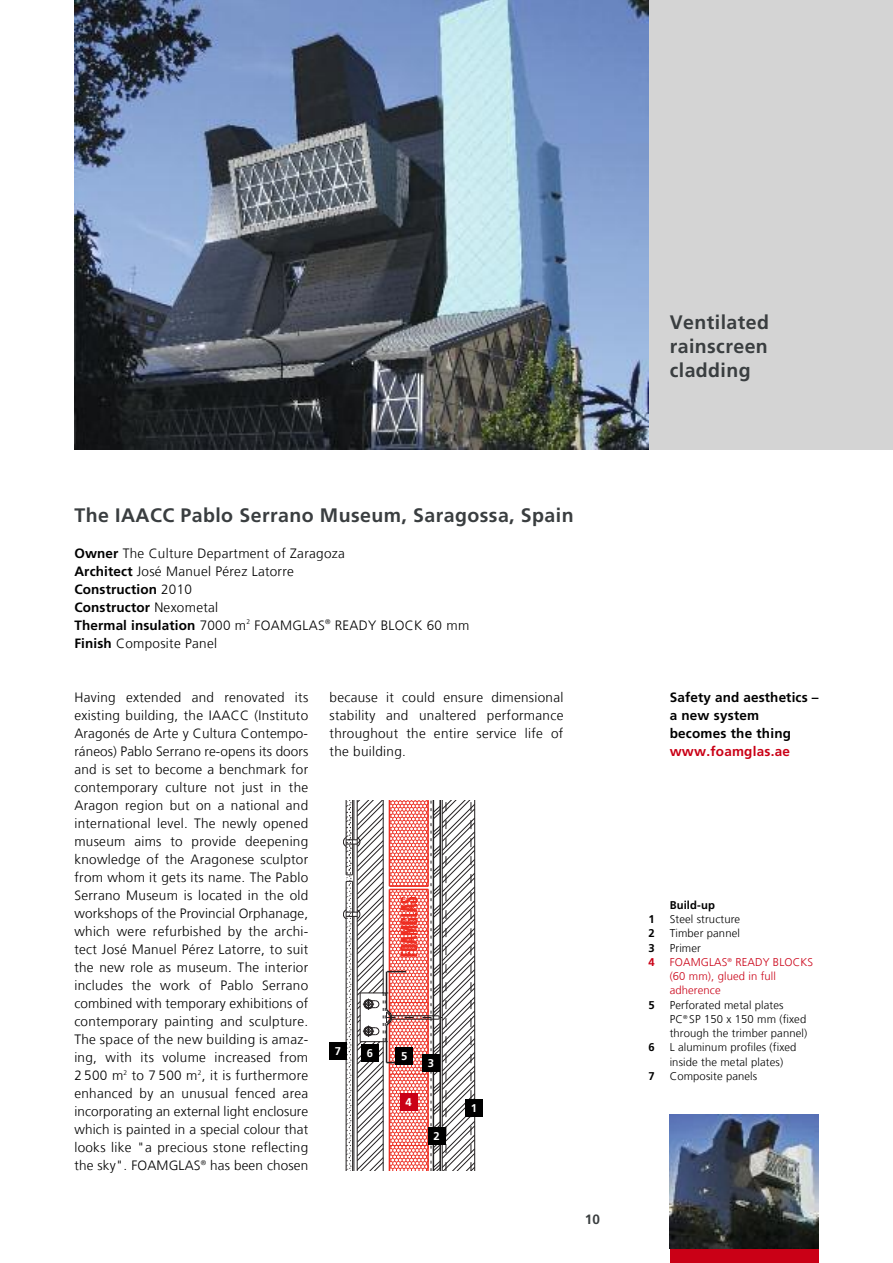
<style>
.page{position:relative;width:893px;height:1263px;background:#fff}
.page>*{position:absolute;margin:0;border:0;box-sizing:border-box;transform-origin:0 0}
.t1{font:700 19.5px/24px "Frutiger LT Com";letter-spacing:.02em;color:#3a3e40;text-align:justify}
.t2{font:300 13.5px/18px "Frutiger LT Com";letter-spacing:.02em;color:#000;text-align:justify}
.t3{font:700 13.5px/18px "Frutiger LT Com";letter-spacing:.015em;color:#000}
.t4{font:700 13.5px "Frutiger LT Com";letter-spacing:.015em;color:#ca0016}
.t5{font:700 13.5px "Frutiger LT Com";color:#3a3e40}
.t6{font:300 11.25px/14.2px "Frutiger LT Com";letter-spacing:.01em;color:#000}
.t7{font:300 11.25px/14.2px "Frutiger LT Com";letter-spacing:.01em;color:#ca0016}
.t8{font:700 11.25px "Frutiger LT Com";letter-spacing:.01em;color:#000}
.t9{font:700 11.25px "Frutiger LT Com";color:#fff}
.t10{font:700 11.25px "Frutiger LT Com";color:#ca0016}
.s1{font-weight:700}
</style>
<div class="page">
<div style="left:670px;top:1248px;width:149px;height:15px;background:#ca0016"></div>
<div style="left:648px;top:0;width:245px;height:449px;background:#d4d4d4"></div>
<img style="left:74px;top:0;width:574px;height:449px">
<img style="left:670px;top:1114px;width:149px;height:134px">
<svg style="left:343px;top:800px;width:132px;height:371px"></svg>
<div style="left:465px;top:1099px;width:17px;height:17px;background:#000"></div>
<div style="left:428px;top:1128px;width:17px;height:17px;background:#000"></div>
<div style="left:422px;top:1054px;width:17px;height:17px;background:#000"></div>
<div style="left:330px;top:1042px;width:17px;height:17px;background:#000"></div>
<div style="left:361px;top:1045px;width:17px;height:17px;background:#000"></div>
<div style="left:396px;top:1047px;width:17px;height:17px;background:#000"></div>
<div style="left:400px;top:1094px;width:17px;height:17px;background:#ca0016"></div>
<h1 class="t1" style="left:74px;top:505px;width:501px">The IAACC Pablo Serrano Museum, Saragossa, Spain</h1>
<p class="t2" style="left:74px;top:545px;width:396px;text-align:left"><span class="s1">Owner</span> The Culture Department of Zaragoza<br><span class="s1">Architect</span> José Manuel Pérez Latorre<br><span class="s1">Construction</span> 2010<br><span class="s1">Constructor</span> Nexometal<br><span class="s1">Thermal insulation</span> 7000 m<sup>2</sup> FOAMGLAS<sup>®</sup> READY BLOCK 60 mm <span class="s1">Finish</span> Composite Panel</p>
<h1 class="t1" style="left:670px;top:312px;width:101px">Ventilated rainscreen cladding</h1>
<p class="t2" style="left:74px;top:689px;width:235px">Having extended and renovated its existing building, the IAACC (Instituto Aragonés de Arte y Cultura Contempo&shy;ráneos) Pablo Serrano re-opens its doors and is set to become a benchmark for contemporary culture not just in the Aragon region but on a national and international level. The newly opened museum aims to provide deepening knowledge of the Aragonese sculptor from whom it gets its name. The Pablo Serrano Museum is located in the old workshops of the Provincial Orphanage, which were refurbished by the archi&shy;tect José Manuel Pérez Latorre, to suit the new role as museum. The interior includes the work of Pablo Serrano combined with temporary exhibitions of contemporary painting and sculpture.<br>The space of the new building is amaz&shy;ing, with its volume increased from 2 500 m<sup>2</sup> to 7 500 m<sup>2</sup>, it is furthermore enhanced by an unusual fenced area incorporating an external light enclosure which is painted in a special colour that looks like "a precious stone reflecting the sky". FOAMGLAS<sup>®</sup> has been chosen</p>
<p class="t2" style="left:330px;top:689px;width:235px">because it could ensure dimensional stability and unaltered performance throughout the entire service life of the building.</p>
<p class="t3" style="left:670px;top:689px;width:150px">Safety and aesthetics – a new system becomes the thing</p>
<p class="t4" style="left:670px;top:745px;width:122px">www.foamglas.ae</p>
<p class="t8" style="left:670px;top:900px;width:47px">Build-up</p>
<p class="t8" style="left:648px;top:914px;width:8px">1</p>
<p class="t6" style="left:670px;top:913px;width:72px">Steel structure</p>
<p class="t8" style="left:648px;top:929px;width:8px">2</p>
<p class="t6" style="left:670px;top:927px;width:72px">Timber pannel</p>
<p class="t8" style="left:648px;top:943px;width:8px">3</p>
<p class="t6" style="left:670px;top:941px;width:33px">Primer</p>
<p class="t10" style="left:648px;top:957px;width:8px">4</p>
<p class="t7" style="left:670px;top:956px;width:145px">FOAMGLAS<sup>®</sup> READY BLOCKS (60 mm), glued in full adherence</p>
<p class="t8" style="left:648px;top:1000px;width:8px">5</p>
<p class="t6" style="left:670px;top:998px;width:139px">Perforated metal plates<br>PC<sup>®</sup> SP 150 x 150 mm (fixed through the trimber pannel)</p>
<p class="t8" style="left:648px;top:1043px;width:8px">6</p>
<p class="t6" style="left:670px;top:1041px;width:128px">L aluminum profiles (fixed inside the metal plates)</p>
<p class="t8" style="left:648px;top:1071px;width:8px">7</p>
<p class="t6" style="left:670px;top:1070px;width:89px">Composite panels</p>
<p class="t9" style="left:335px;top:1046px;width:8px">7</p>
<p class="t9" style="left:367px;top:1049px;width:8px">6</p>
<p class="t9" style="left:401px;top:1051px;width:8px">5</p>
<p class="t9" style="left:405px;top:1098px;width:8px">4</p>
<p class="t9" style="left:428px;top:1058px;width:8px">3</p>
<p class="t9" style="left:471px;top:1103px;width:8px">1</p>
<p class="t9" style="left:433px;top:1132px;width:8px">2</p>
<p class="t5" style="left:585px;top:1213px;width:17px">10</p>
</div>
